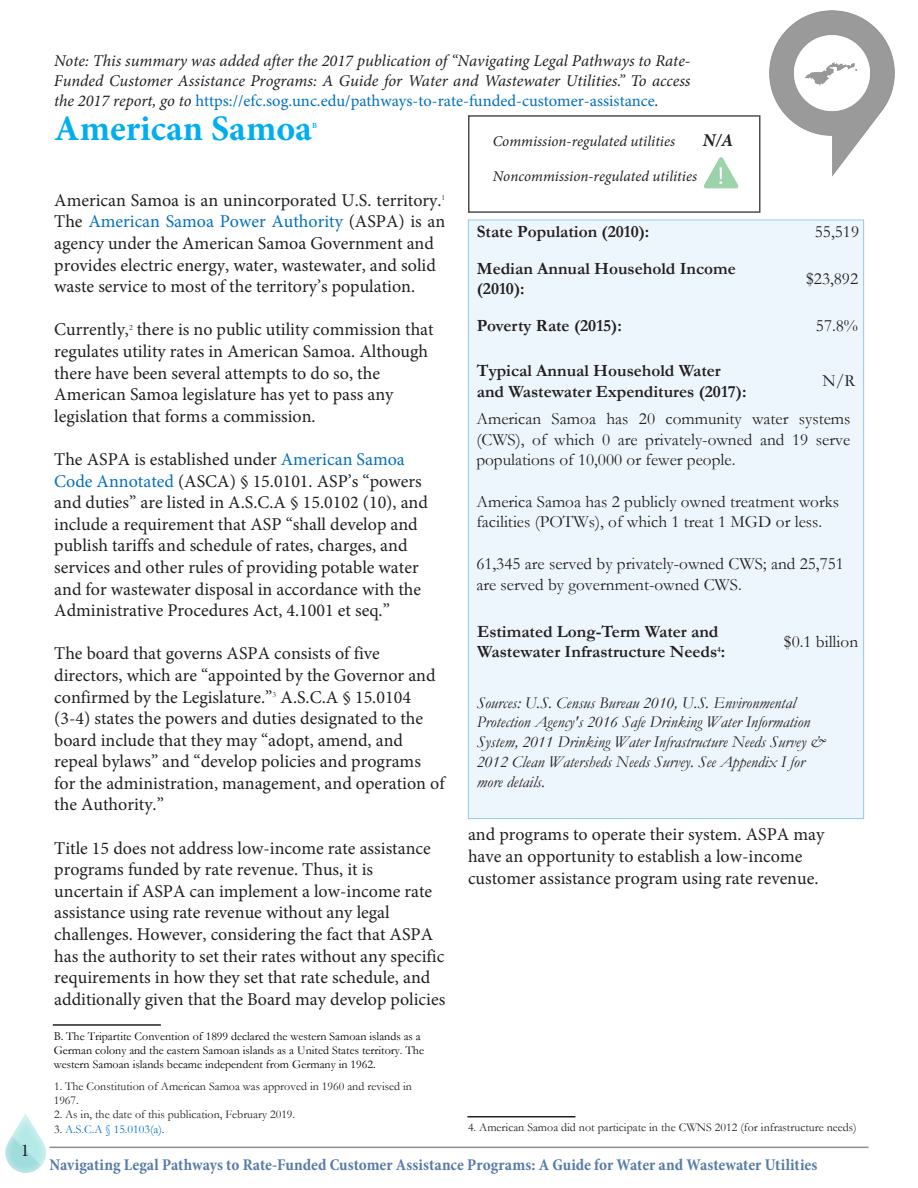
<style>
.page{position:relative;width:918px;height:1188px;background:#fff}
.page>*{position:absolute;margin:0;border:0;box-sizing:border-box;transform-origin:0 0}
.t1{font:700 36px "Minion Pro";color:#00aeef}
.t2{font:18px/21.6px "Minion Pro";color:#231f20}
.t3{font:italic 700 18px "Minion Pro";color:#231f20}
.t4{font:17.25px/20.7px "Garamond";color:#231f20}
.t5{font:700 17.25px/36.5px "Garamond";color:#231f20}
.t6{font:italic 16.5px/19.8px "Minion Pro";color:#231f20;text-align:justify}
.t7{font:italic 16.5px/19.8px "Garamond";color:#231f20}
.t8{font:700 condensed 16.5px "Minion Pro";letter-spacing:-.005em;color:#577ca7}
.t9{font:italic 15px "Minion Pro";letter-spacing:.005em;color:#231f20}
.Paragraph_Style_1{font:12px/14.4px "Garamond";color:#000}
.Paragraph_Style_1-2{font:12px/14.4px "Garamond";color:#231f20}
.Paragraph_Style_1-3{font:12px "Garamond";color:#0070c0}
.t10{font:7.8px "Garamond";color:#231f20}
.t11{font:700 7.8px "Minion Pro";color:#00aeef}
.s1{font-style:normal;color:#0070c0}
.s2{color:#0070c0}
.s3{font-family:"Minion Pro";color:#231f20}
.s4{color:#231f20}
.s5{font-style:inherit}
</style>
<div class="page">
<img style="left:770px;top:10px;width:125px;height:166px">
<hr style="left:50px;top:1147px;width:818px;height:1px;background:#231f20">
<div style="left:0;top:1103px;width:55px;height:81px;background:#fff;opacity:.75"></div>
<div style="left:468px;top:220px;width:396px;height:598px;background:#edf6fc"></div>
<hr style="left:53px;top:1024px;width:108px;height:2px;background:#231f20">
<img style="left:703px;top:157px;width:36px;height:32px">
<hr style="left:467px;top:1116px;width:108px;height:1px;background:#231f20">
<p class="t2" style="left:21px;top:1140px;width:10px">1</p>
<p class="t6" style="left:54px;top:51px;width:638px">Note: This summary was added after the 2017 publication of “Navigating Legal Pathways to Rate-Funded Customer Assistance Programs: A Guide for Water and Wastewater Utilities.” To access the 2017 report, go to <span class="s1">https://efc.sog.unc.edu/pathways-to-rate-funded-customer-assistance</span>.</p>
<p class="t1" style="left:54px;top:103px;width:259px">American Samoa</p>
<p class="t11" style="left:312px;top:120px;width:7px">B</p>
<p class="t2" style="left:54px;top:189px;width:389px">American Samoa is an unincorporated U.S. territory.</p>
<p class="t10" style="left:442px;top:193px;width:5px">1</p>
<p class="t2" style="left:54px;top:211px;width:393px">The <span class="s2">American Samoa Power Authority</span> (ASPA) is an agency under the American Samoa Government and provides electric energy, water, wastewater, and solid waste service to most of the territory’s population.</p>
<p class="t2" style="left:54px;top:319px;width:381px">Currently, there is no public utility commission that</p>
<p class="t10" style="left:129px;top:322px;width:5px">2</p>
<p class="t2" style="left:54px;top:341px;width:375px">regulates utility rates in American Samoa. Although there have been several attempts to do so, the American Samoa legislature has yet to pass any legislation that forms a commission.</p>
<p class="t2" style="left:54px;top:449px;width:375px">The ASPA is established under <span class="s2">American Samoa Code Annotated</span> (ASCA) § 15.0101. ASP’s “powers and duties” are listed in A.S.C.A § 15.0102 (10), and include a requirement that ASP “shall develop and publish tariffs and schedule of rates, charges, and services and other rules of providing potable water and for wastewater disposal in accordance with the Administrative Procedures Act, 4.1001 et seq.”</p>
<p class="t2" style="left:54px;top:643px;width:383px">The board that governs ASPA consists of five directors, which are “appointed by the Governor and confirmed by the Legislature.”</p>
<p class="t2" style="left:54px;top:686px;width:392px;text-indent:226px">A.S.C.A § 15.0104 (3-4) states the powers and duties designated to the board include that they may “adopt, amend, and repeal bylaws” and “develop policies and programs for the administration, management, and operation of the Authority.”</p>
<p class="t2" style="left:54px;top:837px;width:393px">Title 15 does not address low-income rate assistance programs funded by rate revenue. Thus, it is uncertain if ASPA can implement a low-income rate assistance using rate revenue without any legal challenges. However, considering the fact that ASPA has the authority to set their rates without any specific requirements in how they set that rate schedule, and additionally given that the Board may develop policies</p>
<p class="Paragraph_Style_1" style="left:54px;top:1028px;width:372px"><span class="s3">B.</span> The Tripartite Convention of 1899 declared the western Samoan islands as a<br>German colony and the eastern Samoan islands as a United States territory. The western Samoan islands became independent from Germany in 1962.</p>
<p class="Paragraph_Style_1-2" style="left:54px;top:1078px;width:360px">1. The Constitution of American Samoa was approved in 1960 and revised in<br>1967.</p>
<p class="Paragraph_Style_1-2" style="left:54px;top:1107px;width:243px">2. As in, the date of this publication, February 2019.</p>
<p class="Paragraph_Style_1-3" style="left:54px;top:1121px;width:112px"><span class="s4">3.</span> A.S.C.A § 15.0103(a)<span class="s4">.</span></p>
<p class="t10" style="left:272px;top:689px;width:5px">3</p>
<p class="t9" style="left:493px;top:131px;width:184px">Commission-regulated utilities</p>
<p class="t3" style="left:703px;top:127px;width:32px">N/A</p>
<p class="t9" style="left:493px;top:166px;width:206px">Noncommission-regulated utilities</p>
<p class="t5" style="left:477px;top:214px;width:260px">State Population (2010):<br>Median Annual Household Income</p>
<p class="t5" style="left:477px;top:271px;width:147px">(2010):<br>Poverty Rate (2015):</p>
<p class="t5" style="left:477px;top:360px;width:271px;line-height:20.7px">Typical Annual Household Water and Wastewater Expenditures (2017):</p>
<p class="t4" style="left:823px;top:370px;width:34px">N/R</p>
<p class="t4" style="left:476px;top:408px;width:376px;text-align:justify">American Samoa has 20 community water systems (CWS), of which 0 are privately-owned and 19 serve populations of 10,000 or fewer people.</p>
<p class="t4" style="left:476px;top:491px;width:364px">America Samoa has 2 publicly owned treatment works facilities (POTWs), of which 1 treat 1 MGD or less.</p>
<p class="t4" style="left:476px;top:553px;width:369px">61,345 are served by privately-owned CWS; and 25,751 are served by government-owned CWS.</p>
<p class="t5" style="left:477px;top:621px;width:250px;line-height:20.7px">Estimated Long-Term Water and<br>Wastewater Infrastructure Needs<sup>4</sup>:</p>
<p class="t4" style="left:784px;top:631px;width:76px">$0.1 billion</p>
<p class="t7" style="left:477px;top:692px;width:350px"><span class="s5">Sources:</span> U.S. Census Bureau 2010, U.S. Environmental Protection Agency's 2016 Safe Drinking Water Information System, 2011 Drinking Water Infrastructure Needs Survey &amp; 2012 Clean Watersheds Needs Survey. See Appendix I for more details.</p>
<p class="t4" style="left:815px;top:221px;width:46px">55,519</p>
<p class="t4" style="left:806px;top:268px;width:53px">$23,892</p>
<p class="t4" style="left:816px;top:315px;width:44px">57.8%</p>
<p class="t2" style="left:468px;top:824px;width:358px">and programs to operate their system. ASPA may have an opportunity to establish a low-income customer assistance program using rate revenue.</p>
<p class="Paragraph_Style_1-2" style="left:468px;top:1120px;width:390px">4. American Samoa did not participate in the CWNS 2012 (for infrastructure needs)</p>
<p class="t8" style="left:50px;top:1153px;width:770px">Navigating Legal Pathways to Rate-Funded Customer Assistance Programs: A Guide for Water and Wastewater Utilities</p>
</div>
